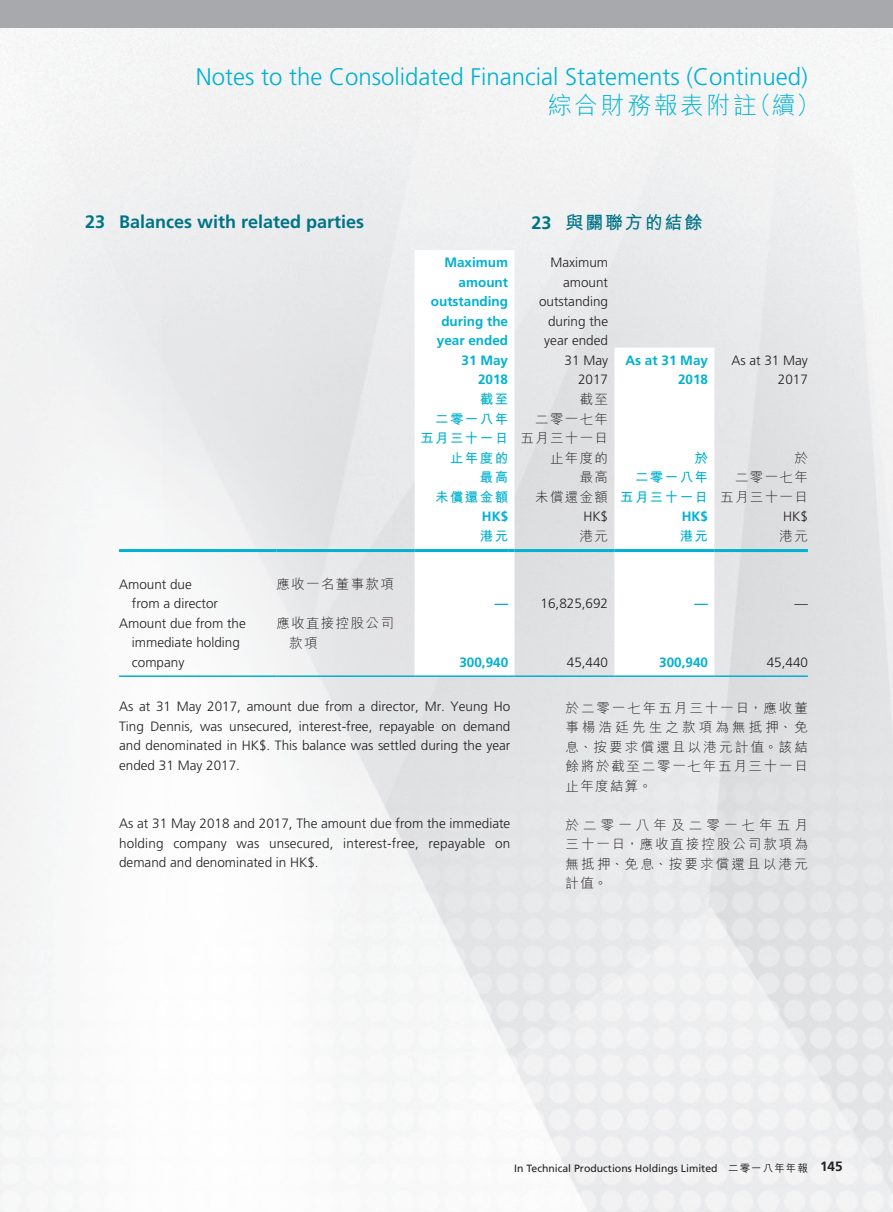
<style>
.page{position:relative;width:893px;height:1212px;background:#fff}
.page>*{position:absolute;margin:0;border:0;box-sizing:border-box;transform-origin:0 0}
.t1{font:300 24px "Frutiger LT Std";color:#00b1d0}
.t2{font:300 24px "M Hei HK";letter-spacing:.1em;color:#00b1d0}
.t3{font:700 18px "Frutiger LT Std";color:#007487}
.t4{font:700 18px "M Hei HK";letter-spacing:.1em;color:#007487}
.t5{font:300 13.5px/19.5px "Frutiger LT Std";color:#231f20;text-align:right}
.t6{font:300 13.5px/19.5px "M Hei HK";letter-spacing:.13em;color:#231f20;text-align:justify}
.t7{font:700 13.5px/19.5px "Frutiger LT Std";color:#00b1d0;text-align:right}
.t8{font:300 13.5px/19.5px "M Hei HK";letter-spacing:.1em;color:#231f20;text-align:right}
.t9{font:700 13.5px/19.5px "M Hei HK";letter-spacing:.1em;color:#00b1d0;text-align:right}
.t10{font:10.5px "Frutiger LT Std";color:#231f20}
.s1{font-family:"Frutiger LT Std"}
.s2{font-weight:700;color:#00b1d0}
.s3{font-family:"M Hei HK";font-weight:500}
.s4{font-weight:700;font-size:13.5px}
</style>
<div class="page">
<div style="left:0;top:0;width:893px;height:28px;background:#a8a9ad"></div>
<svg style="left:415px;top:250px;width:299px;height:425px"></svg>
<hr style="left:119px;top:675px;width:157px;height:2px;background:#00b1d0">
<hr style="left:276px;top:675px;width:139px;height:2px;background:#00b1d0">
<hr style="left:415px;top:675px;width:93px;height:2px;background:#00b1d0">
<svg style="left:508px;top:675px;width:6px;height:2px"></svg>
<hr style="left:514px;top:675px;width:94px;height:2px;background:#00b1d0">
<svg style="left:608px;top:675px;width:6px;height:2px"></svg>
<hr style="left:614px;top:675px;width:94px;height:2px;background:#00b1d0">
<svg style="left:708px;top:675px;width:6px;height:2px"></svg>
<hr style="left:714px;top:675px;width:94px;height:2px;background:#00b1d0">
<hr style="left:119px;top:549px;width:157px;height:3px;background:#00b1d0">
<hr style="left:276px;top:549px;width:139px;height:3px;background:#00b1d0">
<hr style="left:415px;top:549px;width:93px;height:3px;background:#00b1d0">
<svg style="left:508px;top:549px;width:6px;height:3px"></svg>
<hr style="left:514px;top:549px;width:94px;height:3px;background:#00b1d0">
<svg style="left:608px;top:549px;width:6px;height:3px"></svg>
<hr style="left:614px;top:549px;width:94px;height:3px;background:#00b1d0">
<svg style="left:708px;top:549px;width:6px;height:3px"></svg>
<hr style="left:714px;top:549px;width:94px;height:3px;background:#00b1d0">
<h1 class="t1" style="left:196px;top:63px;width:614px">Notes to the Consolidated Financial Statements (Continued)</h1>
<h1 class="t2" style="left:548px;top:92px;width:273px">綜合財務報表附註（續）</h1>
<h2 class="t3" style="left:85px;top:211px;width:281px">23 Balances with related parties</h2>
<p class="t5" style="left:132px;top:574px;width:88px;text-align:left;text-indent:-13px">Amount due from a director</p>
<p class="t8" style="left:276px;top:574px;width:119px">應收一名董事款項</p>
<h2 class="t4" style="left:531px;top:209px;width:172px"><span class="s1">23</span> 與關聯方的結餘</h2>
<p class="t7" style="left:431px;top:253px;width:79px">Maximum amount outstanding during the year ended<br>31 May<br>2018</p>
<p class="t5" style="left:539px;top:253px;width:71px">Maximum amount outstanding during the year ended<br>31 May<br>2017</p>
<p class="t9" style="left:420px;top:388px;width:89px">截至<br>二零一八年五月三十一日止年度的<br>最高<br>未償還金額</p>
<p class="t8" style="left:520px;top:389px;width:89px">截至<br>二零一七年五月三十一日止年度的<br>最高<br>未償還金額</p>
<p class="t7" style="left:625px;top:350px;width:84px">As at 31 May<br>2018</p>
<p class="t5" style="left:731px;top:351px;width:78px">As at 31 May<br>2017</p>
<p class="t9" style="left:620px;top:447px;width:89px">於<br>二零一八年五月三十一日</p>
<p class="t8" style="left:720px;top:448px;width:89px">於<br>二零一七年五月三十一日</p>
<p class="t7" style="left:482px;top:506px;width:28px">HK$</p>
<p class="t5" style="left:583px;top:506px;width:26px">HK$</p>
<p class="t7" style="left:682px;top:506px;width:28px">HK$</p>
<p class="t5" style="left:783px;top:506px;width:26px">HK$</p>
<p class="t9" style="left:480px;top:525px;width:30px">港元</p>
<p class="t6" style="left:580px;top:526px;width:30px">港元</p>
<p class="t9" style="left:680px;top:525px;width:30px">港元</p>
<p class="t6" style="left:780px;top:526px;width:30px">港元</p>
<p class="t5" style="left:495px;top:594px;width:115px"><span class="s2">—</span> 16,825,692</p>
<p class="t7" style="left:695px;top:594px;width:15px">—</p>
<p class="t5" style="left:794px;top:594px;width:15px">—</p>
<p class="t5" style="left:132px;top:613px;width:116px;text-align:left;text-indent:-13px">Amount due from the immediate holding company</p>
<p class="t8" style="left:289px;top:613px;width:106px;text-align:left;text-indent:-13px">應收直接控股公司款項</p>
<p class="t7" style="left:459px;top:652px;width:50px">300,940</p>
<p class="t5" style="left:567px;top:652px;width:43px">45,440</p>
<p class="t7" style="left:659px;top:652px;width:50px">300,940</p>
<p class="t5" style="left:767px;top:652px;width:43px">45,440</p>
<p class="t5" style="left:119px;top:697px;width:393px;text-align:justify">As at 31 May 2017, amount due from a director, Mr. Yeung Ho Ting Dennis, was unsecured, interest-free, repayable on demand and denominated in HK$. This balance was settled during the year ended 31 May 2017.</p>
<p class="t6" style="left:566px;top:698px;width:244px">於二零一七年五月三十一日，應收董事楊浩廷先生之款項為無抵押、免息、按要求償還且以港元計值。該結餘將於截至二零一七年五月三十一日止年度結算。</p>
<p class="t6" style="left:566px;top:815px;width:244px">於二零一八年及二零一七年五月三十一日，應收直接控股公司款項為無抵押、免息、按要求償還且以港元計值。</p>
<p class="t5" style="left:119px;top:814px;width:393px;text-align:justify">As at 31 May 2018 and 2017, The amount due from the immediate holding company was unsecured, interest-free, repayable on demand and denominated in HK$.</p>
<p class="t10" style="left:514px;top:1162px;width:330px">In Technical Productions Holdings Limited <span class="s3">二零一八年年報</span> <span class="s4">145</span></p>
</div>
